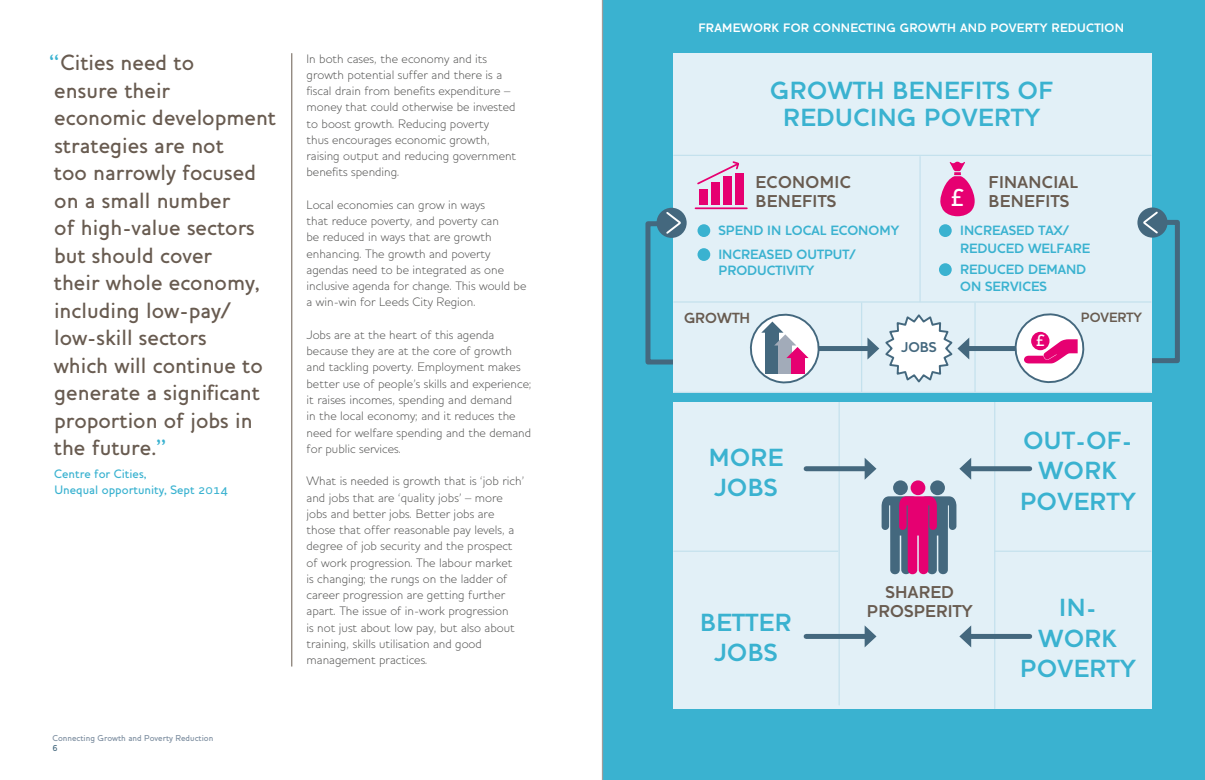
<style>
.page{position:relative;width:1205px;height:780px;background:#fff}
.page>*{position:absolute;margin:0;border:0;box-sizing:border-box;transform-origin:0 0}
.t1{font:700 25.38px/27.1px "Houschka Alternate";letter-spacing:.02em;color:#3ab2d0;text-align:center}
.t2{font:700 25.25px/30.4px "Houschka Alternate";letter-spacing:.02em;color:#3ab2d0;text-align:center}
.t3{font:500 25px "Houschka Alternate";color:#fff}
.t4{font:500 22.5px/27.5px "Houschka Alternate";color:#685b50}
.t5{font:700 17.5px/18.8px "Houschka Alternate";letter-spacing:.02em;color:#685b50}
.t6{font:500 16.62px "Houschka Alternate";color:#fff}
.t7{font:700 15px "Houschka Alternate";color:#685b50}
.t8{font:700 14.5px "Houschka Alternate";color:#44687e}
.t9{font:700 13.75px/23.4px "Houschka Alternate";color:#3ab2d0}
.t10{font:700 13.75px "Houschka Alternate";color:#685b50}
.t11{font:300 12.5px/16.2px "Houschka Alternate";color:#575756}
.t12{font:700 12.5px "Houschka Alternate";letter-spacing:.02em;color:#fff}
.t13{font:500 12.5px/16.2px "Houschka Alternate";color:#3ab2d0}
.t14{font:500 8.75px "Houschka Alternate";color:#7d8ea0}
.t15{font:500 8.75px "Houschka Alternate";color:#44687e}
.s1{color:#3ab2d0}
</style>
<div class="page">
<div style="left:602px;top:0;width:603px;height:780px;background:#3ab2d0"></div>
<div style="left:673px;top:53px;width:478px;height:656px;background:#e2f0f7"></div>
<svg style="left:940px;top:162px;width:35px;height:54px"></svg>
<div style="left:697px;top:224px;width:13px;height:13px;background:#3ab2d0;border-radius:50%"></div>
<div style="left:697px;top:248px;width:13px;height:13px;background:#3ab2d0;border-radius:50%"></div>
<div style="left:939px;top:224px;width:13px;height:13px;background:#3ab2d0;border-radius:50%"></div>
<div style="left:939px;top:263px;width:13px;height:13px;background:#3ab2d0;border-radius:50%"></div>
<svg style="left:1137px;top:207px;width:30px;height:30px"></svg>
<div style="left:656px;top:208px;width:31px;height:30px;background:#44687e;border-radius:50%"></div>
<svg style="left:1141px;top:210px;width:41px;height:155px"></svg>
<svg style="left:643px;top:210px;width:41px;height:157px"></svg>
<hr style="left:674px;top:301px;width:477px;height:1px;background:#c4e1ed">
<hr style="left:674px;top:550px;width:164px;height:2px;background:#c4e1ed">
<hr style="left:995px;top:550px;width:156px;height:2px;background:#c4e1ed">
<hr style="left:674px;top:392px;width:477px;height:1px;background:#c4e1ed">
<hr style="left:674px;top:155px;width:477px;height:1px;background:#c4e1ed">
<hr style="left:919px;top:157px;width:1px;height:144px;background:#c4e1ed">
<hr style="left:974px;top:303px;width:1px;height:90px;background:#c4e1ed">
<hr style="left:994px;top:401px;width:1px;height:307px;background:#c4e1ed">
<hr style="left:838px;top:401px;width:2px;height:303px;background:#c4e1ed">
<hr style="left:861px;top:303px;width:1px;height:90px;background:#c4e1ed">
<div style="left:667px;top:393px;width:503px;height:8px;background:#3ab2d0"></div>
<div style="left:930px;top:480px;width:15px;height:15px;background:#44687e;border-radius:50%"></div>
<div style="left:893px;top:480px;width:15px;height:15px;background:#44687e;border-radius:50%"></div>
<svg style="left:881px;top:496px;width:75px;height:78px"></svg>
<div style="left:910px;top:480px;width:15px;height:15px;background:#e60071;border-radius:50%"></div>
<hr style="left:291px;top:53px;width:1px;height:613px;background:#685b50">
<div style="left:699px;top:189px;width:8px;height:15px;background:#e60071"></div>
<div style="left:711px;top:181px;width:9px;height:23px;background:#e60071"></div>
<div style="left:723px;top:176px;width:9px;height:28px;background:#e60071"></div>
<div style="left:736px;top:173px;width:8px;height:31px;background:#e60071"></div>
<svg style="left:697px;top:161px;width:42px;height:25px"></svg>
<hr style="left:695px;top:207px;width:52px;height:2px;background:#e60071">
<div style="left:806px;top:466px;width:63px;height:5px;background:#44687e"></div>
<svg style="left:864px;top:458px;width:12px;height:21px"></svg>
<div style="left:806px;top:634px;width:63px;height:5px;background:#44687e"></div>
<svg style="left:864px;top:625px;width:12px;height:22px"></svg>
<div style="left:967px;top:466px;width:62px;height:5px;background:#44687e"></div>
<svg style="left:959px;top:458px;width:12px;height:21px"></svg>
<div style="left:967px;top:634px;width:62px;height:5px;background:#44687e"></div>
<svg style="left:959px;top:625px;width:12px;height:22px"></svg>
<div style="left:965px;top:346px;width:77px;height:5px;background:#44687e"></div>
<div style="left:794px;top:346px;width:78px;height:5px;background:#44687e"></div>
<svg style="left:867px;top:314px;width:102px;height:69px"></svg>
<svg style="left:1014px;top:313px;width:71px;height:71px"></svg>
<div style="left:1031px;top:332px;width:18px;height:18px;background:#e60071;border-radius:50%"></div>
<svg style="left:749px;top:313px;width:71px;height:71px"></svg>
<p class="t4" style="left:49px;top:49px;width:228px"><span class="s1">“</span>Cities need to<br>ensure their<br>economic development strategies are not<br>too narrowly focused on a small number<br>of high-value sectors but should cover<br>their whole economy, including low-pay/ low-skill sectors<br>which will continue to generate a significant proportion of jobs in the future.<span class="s1">”</span></p>
<p class="t13" style="left:54px;top:465px;width:175px">Centre for Cities,<br>Unequal opportunity, Sept 2014</p>
<p class="t14" style="left:52px;top:732px;width:162px">Connecting Growth and Poverty Reduction</p>
<p class="t15" style="left:52px;top:742px;width:7px">6</p>
<p class="t11" style="left:306px;top:50px;width:211px">In both cases, the economy and its growth potential suffer and there is a fiscal drain from benefits expenditure – money that could otherwise be invested to boost growth. Reducing poverty<br>thus encourages economic growth, raising output and reducing government benefits spending.</p>
<p class="t11" style="left:306px;top:196px;width:221px">Local economies can grow in ways<br>that reduce poverty, and poverty can<br>be reduced in ways that are growth enhancing. The growth and poverty agendas need to be integrated as one inclusive agenda for change. This would be a win-win for Leeds City Region.</p>
<p class="t11" style="left:306px;top:326px;width:226px">Jobs are at the heart of this agenda because they are at the core of growth and tackling poverty. Employment makes better use of people’s skills and experience; it raises incomes, spending and demand<br>in the local economy; and it reduces the need for welfare spending and the demand for public services.</p>
<p class="t11" style="left:306px;top:473px;width:219px">What is needed is growth that is ‘job rich’ and jobs that are ‘quality jobs’ – more jobs and better jobs. Better jobs are those that offer reasonable pay levels, a degree of job security and the prospect of work progression. The labour market<br>is changing; the rungs on the ladder of career progression are getting further apart. The issue of in-work progression<br>is not just about low pay, but also about training, skills utilisation and good management practices.</p>
<p class="t12" style="left:698px;top:21px;width:427px">FRAMEWORK FOR CONNECTING GROWTH AND POVERTY REDUCTION</p>
<h1 class="t1" style="left:770px;top:77px;width:284px">GROWTH BENEFITS OF<br>REDUCING POVERTY</h1>
<h3 class="t5" style="left:755px;top:173px;width:97px">ECONOMIC<br>BENEFITS</h3>
<h3 class="t3" style="left:950px;top:183px;width:15px">£</h3>
<h3 class="t5" style="left:988px;top:173px;width:91px">FINANCIAL<br>BENEFITS</h3>
<p class="t9" style="left:718px;top:219px;width:182px">SPEND IN LOCAL ECONOMY<br>INCREASED OUTPUT/</p>
<p class="t9" style="left:718px;top:259px;width:97px">PRODUCTIVITY</p>
<p class="t9" style="left:960px;top:222px;width:131px;line-height:17.5px">INCREASED TAX/<br>REDUCED WELFARE</p>
<p class="t9" style="left:960px;top:261px;width:128px;line-height:16.2px">REDUCED DEMAND<br>ON SERVICES</p>
<p class="t7" style="left:684px;top:309px;width:68px">GROWTH</p>
<p class="t10" style="left:1081px;top:309px;width:63px">POVERTY</p>
<p class="t8" style="left:901px;top:339px;width:37px">JOBS</p>
<h3 class="t6" style="left:1036px;top:331px;width:10px">£</h3>
<h2 class="t2" style="left:709px;top:442px;width:76px;text-align:left">MORE<br>JOBS</h2>
<h2 class="t2" style="left:1020px;top:425px;width:117px">OUT-OF-<br>WORK<br>POVERTY</h2>
<h2 class="t2" style="left:700px;top:606px;width:93px">BETTER<br>JOBS</h2>
<h3 class="t5" style="left:867px;top:582px;width:107px;text-align:center">SHARED<br>PROSPERITY</h3>
<h2 class="t2" style="left:1020px;top:592px;width:117px">IN-<br>WORK<br>POVERTY</h2>
</div>
